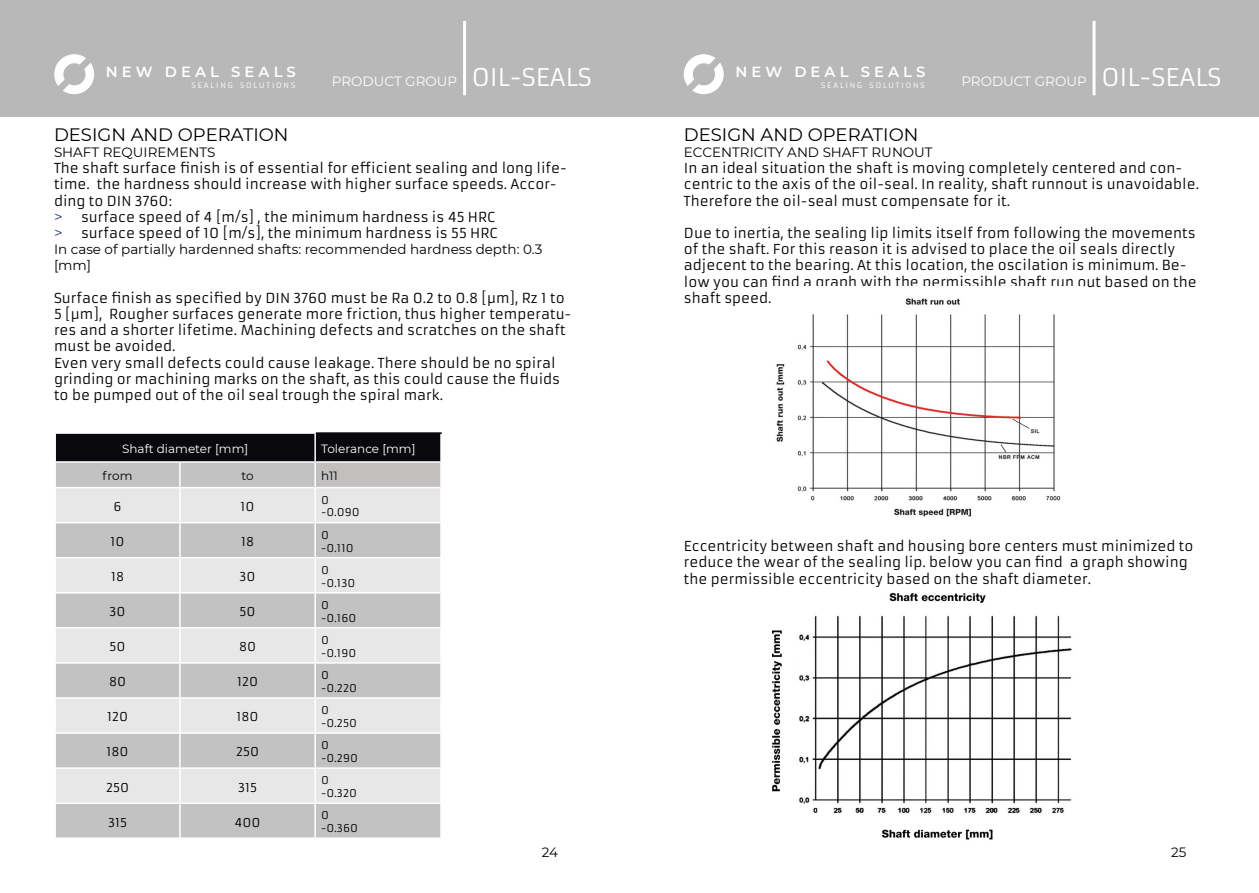
<style>
.page{position:relative;width:1259px;height:893px;background:#fff}
.page>*{position:absolute;margin:0;border:0;box-sizing:border-box;transform-origin:0 0}
.t1{font:24px "Armata";color:#fff}
.t2{font:18px "Montserrat";color:#000}
.t3{font:600 14.7px "Montserrat";color:#fff}
.t4{font:13.5px/16.2px "Armata";color:#000}
.t5{font:13.5px/16.2px "Montserrat";color:#000}
.t6{font:13.5px "Montserrat";color:#fff}
.t7{font:12px "Armata";color:#000}
.t8{font:12px "Montserrat";color:#fff}
.t9{font:12px "Montserrat";letter-spacing:-.005em;color:#000}
.t10{font:10.5px/12.6px "Armata";color:#000}
.t11{font:7.35px "Armata";color:#fff}
.s1{font-family:"Montserrat";font-size:15px;color:#283583}
</style>
<div class="page">
<div style="left:0;top:0;width:629px;height:116px;background:#b8b8b8"></div>
<div style="left:629px;top:0;width:630px;height:116px;background:#b8b8b8"></div>
<hr style="left:463px;top:21px;width:3px;height:74px;background:#fff">
<hr style="left:1092px;top:21px;width:3px;height:74px;background:#fff">
<svg style="left:55px;top:55px;width:39px;height:39px"></svg>
<svg style="left:684px;top:55px;width:39px;height:39px"></svg>
<div style="left:56px;top:434px;width:384px;height:27px;background:#09090d"></div>
<div style="left:56px;top:463px;width:384px;height:374px;background:#c2c2c3"></div>
<div style="left:315px;top:462px;width:126px;height:26px;background:#c2bfbf"></div>
<svg style="left:56px;top:488px;width:384px;height:314px;background:#d6d6d7"></svg>
<hr style="left:179px;top:463px;width:2px;height:24px;background:#fff">
<hr style="left:314px;top:463px;width:2px;height:24px;background:#fff">
<hr style="left:440px;top:463px;width:2px;height:24px;background:#fff">
<hr style="left:54px;top:487px;width:126px;height:1px;background:#fff">
<hr style="left:180px;top:487px;width:135px;height:1px;background:#fff">
<hr style="left:179px;top:488px;width:2px;height:34px;background:#fff">
<hr style="left:315px;top:487px;width:127px;height:1px;background:#fff">
<hr style="left:314px;top:488px;width:2px;height:34px;background:#fff">
<hr style="left:54px;top:522px;width:126px;height:1px;background:#fff">
<hr style="left:180px;top:522px;width:135px;height:1px;background:#fff">
<hr style="left:179px;top:523px;width:2px;height:34px;background:#fff">
<hr style="left:315px;top:522px;width:127px;height:1px;background:#fff">
<hr style="left:314px;top:523px;width:2px;height:34px;background:#fff">
<hr style="left:54px;top:557px;width:126px;height:1px;background:#fff">
<hr style="left:180px;top:557px;width:135px;height:1px;background:#fff">
<hr style="left:179px;top:558px;width:2px;height:34px;background:#fff">
<hr style="left:315px;top:557px;width:127px;height:1px;background:#fff">
<hr style="left:314px;top:558px;width:2px;height:34px;background:#fff">
<hr style="left:54px;top:592px;width:126px;height:1px;background:#fff">
<hr style="left:180px;top:592px;width:135px;height:1px;background:#fff">
<hr style="left:179px;top:593px;width:2px;height:34px;background:#fff">
<hr style="left:315px;top:592px;width:127px;height:1px;background:#fff">
<hr style="left:314px;top:593px;width:2px;height:34px;background:#fff">
<hr style="left:54px;top:627px;width:126px;height:2px;background:#fff">
<hr style="left:180px;top:627px;width:135px;height:2px;background:#fff">
<hr style="left:179px;top:629px;width:2px;height:33px;background:#fff">
<hr style="left:315px;top:627px;width:127px;height:2px;background:#fff">
<hr style="left:314px;top:629px;width:2px;height:33px;background:#fff">
<hr style="left:54px;top:662px;width:126px;height:2px;background:#fff">
<hr style="left:180px;top:662px;width:135px;height:2px;background:#fff">
<hr style="left:179px;top:664px;width:2px;height:33px;background:#fff">
<hr style="left:315px;top:662px;width:127px;height:2px;background:#fff">
<hr style="left:314px;top:664px;width:2px;height:33px;background:#fff">
<hr style="left:54px;top:697px;width:126px;height:2px;background:#fff">
<hr style="left:180px;top:697px;width:135px;height:2px;background:#fff">
<hr style="left:179px;top:699px;width:2px;height:33px;background:#fff">
<hr style="left:315px;top:697px;width:127px;height:2px;background:#fff">
<hr style="left:314px;top:699px;width:2px;height:33px;background:#fff">
<hr style="left:54px;top:732px;width:126px;height:2px;background:#fff">
<hr style="left:180px;top:732px;width:135px;height:2px;background:#fff">
<hr style="left:179px;top:734px;width:2px;height:33px;background:#fff">
<hr style="left:315px;top:732px;width:127px;height:2px;background:#fff">
<hr style="left:314px;top:734px;width:2px;height:33px;background:#fff">
<hr style="left:54px;top:767px;width:126px;height:2px;background:#fff">
<hr style="left:180px;top:767px;width:135px;height:2px;background:#fff">
<hr style="left:179px;top:769px;width:2px;height:33px;background:#fff">
<hr style="left:315px;top:767px;width:127px;height:2px;background:#fff">
<hr style="left:314px;top:769px;width:2px;height:33px;background:#fff">
<hr style="left:54px;top:802px;width:126px;height:2px;background:#fff">
<hr style="left:180px;top:802px;width:135px;height:2px;background:#fff">
<hr style="left:179px;top:804px;width:2px;height:33px;background:#fff">
<hr style="left:315px;top:802px;width:127px;height:2px;background:#fff">
<hr style="left:314px;top:804px;width:2px;height:33px;background:#fff">
<hr style="left:314px;top:434px;width:2px;height:27px;background:#fff">
<hr style="left:315px;top:461px;width:127px;height:2px;background:#fff">
<hr style="left:316px;top:432px;width:126px;height:2px;background:#09090d">
<img style="left:772px;top:593px;width:300px;height:247px">
<img style="left:776px;top:298px;width:285px;height:218px">
<p class="t3" style="left:106px;top:61px;width:191px">N E W D E A L S E A L S</p>
<p class="t11" style="left:192px;top:81px;width:105px">S E A L I N G S O L U T I O N S</p>
<p class="t3" style="left:735px;top:61px;width:191px">N E W D E A L S E A L S</p>
<h1 class="t1" style="left:472px;top:63px;width:121px">OIL-SEALS</h1>
<h1 class="t1" style="left:1101px;top:63px;width:121px">OIL-SEALS</h1>
<p class="t6" style="left:332px;top:72px;width:127px">PRODUCT GROUP</p>
<p class="t6" style="left:961px;top:72px;width:127px">PRODUCT GROUP</p>
<p class="t11" style="left:821px;top:81px;width:105px">S E A L I N G S O L U T I O N S</p>
<h2 class="t2" style="left:54px;top:122px;width:236px">DESIGN AND OPERATION</h2>
<p class="t5" style="left:54px;top:144px;width:163px">SHAFT REQUIREMENTS</p>
<p class="t4" style="left:54px;top:160px;width:514px">The shaft surface finish is of essential for efficient sealing and long life&shy;time. the hardness should increase with higher surface speeds. Accor&shy;ding to DIN 3760:<br><span class="s1">&gt;</span> surface speed of 4 [m/s] , the minimum hardness is 45 HRC<br><span class="s1">&gt;</span> surface speed of 10 [m/s], the minimum hardness is 55 HRC</p>
<p class="t5" style="left:54px;top:241px;width:490px">In case of partially hardenned shafts: recommended hardness depth: 0.3 [mm]</p>
<p class="t4" style="left:54px;top:290px;width:519px">Surface finish as specified by DIN 3760 must be Ra 0.2 to 0.8 [µm], Rz 1 to 5 [µm], Rougher surfaces generate more friction, thus higher temperatu&shy;res and a shorter lifetime. Machining defects and scratches on the shaft must be avoided.<br>Even very small defects could cause leakage. There should be no spiral grinding or machining marks on the shaft, as this could cause the fluids to be pumped out of the oil seal trough the spiral mark.</p>
<p class="t8" style="left:122px;top:441px;width:128px">Shaft diameter [mm]</p>
<p class="t8" style="left:321px;top:441px;width:96px">Tolerance [mm]</p>
<p class="t9" style="left:103px;top:467px;width:31px">from</p>
<p class="t9" style="left:241px;top:467px;width:14px">to</p>
<p class="t9" style="left:321px;top:467px;width:18px">h11</p>
<p class="t7" style="left:114px;top:499px;width:10px">6</p>
<p class="t7" style="left:240px;top:499px;width:16px">10</p>
<p class="t10" style="left:321px;top:494px;width:40px">0 -0.090</p>
<p class="t7" style="left:111px;top:534px;width:16px">10</p>
<p class="t7" style="left:241px;top:534px;width:15px">18</p>
<p class="t10" style="left:321px;top:529px;width:34px">0 -0.110</p>
<p class="t7" style="left:111px;top:569px;width:15px">18</p>
<p class="t7" style="left:239px;top:569px;width:17px">30</p>
<p class="t10" style="left:321px;top:564px;width:36px">0 -0.130</p>
<p class="t7" style="left:110px;top:604px;width:17px">30</p>
<p class="t7" style="left:239px;top:604px;width:17px">50</p>
<p class="t10" style="left:321px;top:599px;width:37px">0 -0.160</p>
<p class="t7" style="left:110px;top:639px;width:17px">50</p>
<p class="t7" style="left:239px;top:639px;width:18px">80</p>
<p class="t10" style="left:321px;top:634px;width:37px">0 -0.190</p>
<p class="t7" style="left:109px;top:675px;width:18px">80</p>
<p class="t7" style="left:237px;top:675px;width:23px">120</p>
<p class="t10" style="left:321px;top:669px;width:37px">0 -0.220</p>
<p class="t7" style="left:107px;top:710px;width:23px">120</p>
<p class="t7" style="left:236px;top:710px;width:24px">180</p>
<p class="t10" style="left:321px;top:704px;width:37px">0 -0.250</p>
<p class="t7" style="left:107px;top:745px;width:24px">180</p>
<p class="t7" style="left:236px;top:745px;width:25px">250</p>
<p class="t10" style="left:321px;top:739px;width:38px">0 -0.290</p>
<p class="t7" style="left:106px;top:780px;width:25px">250</p>
<p class="t7" style="left:238px;top:780px;width:21px">315</p>
<p class="t10" style="left:321px;top:774px;width:37px">0 -0.320</p>
<p class="t7" style="left:108px;top:815px;width:21px">315</p>
<p class="t7" style="left:234px;top:815px;width:27px">400</p>
<p class="t10" style="left:321px;top:809px;width:38px">0 -0.360</p>
<h2 class="t2" style="left:684px;top:122px;width:236px">DESIGN AND OPERATION</h2>
<p class="t5" style="left:684px;top:144px;width:250px">ECCENTRICITY AND SHAFT RUNOUT</p>
<p class="t4" style="left:684px;top:160px;width:516px">In an ideal situation the shaft is moving completely centered and con&shy;centric to the axis of the oil-seal. In reality, shaft runnout is unavoidable.<br>Therefore the oil-seal must compensate for it.</p>
<p class="t4" style="left:684px;top:225px;width:514px">Due to inertia, the sealing lip limits itself from following the movements of the shaft. For this reason it is advised to place the oil seals directly adjecent to the bearing. At this location, the oscilation is minimum. Be&shy;low you can find a graph with the permissible shaft run out based on the shaft speed.</p>
<p class="t4" style="left:684px;top:538px;width:511px">Eccentricity between shaft and housing bore centers must minimized to reduce the wear of the sealing lip. below you can find a graph showing the permissible eccentricity based on the shaft diameter.</p>
<p class="t5" style="left:542px;top:844px;width:18px">24</p>
<p class="t5" style="left:1171px;top:844px;width:17px">25</p>
</div>
